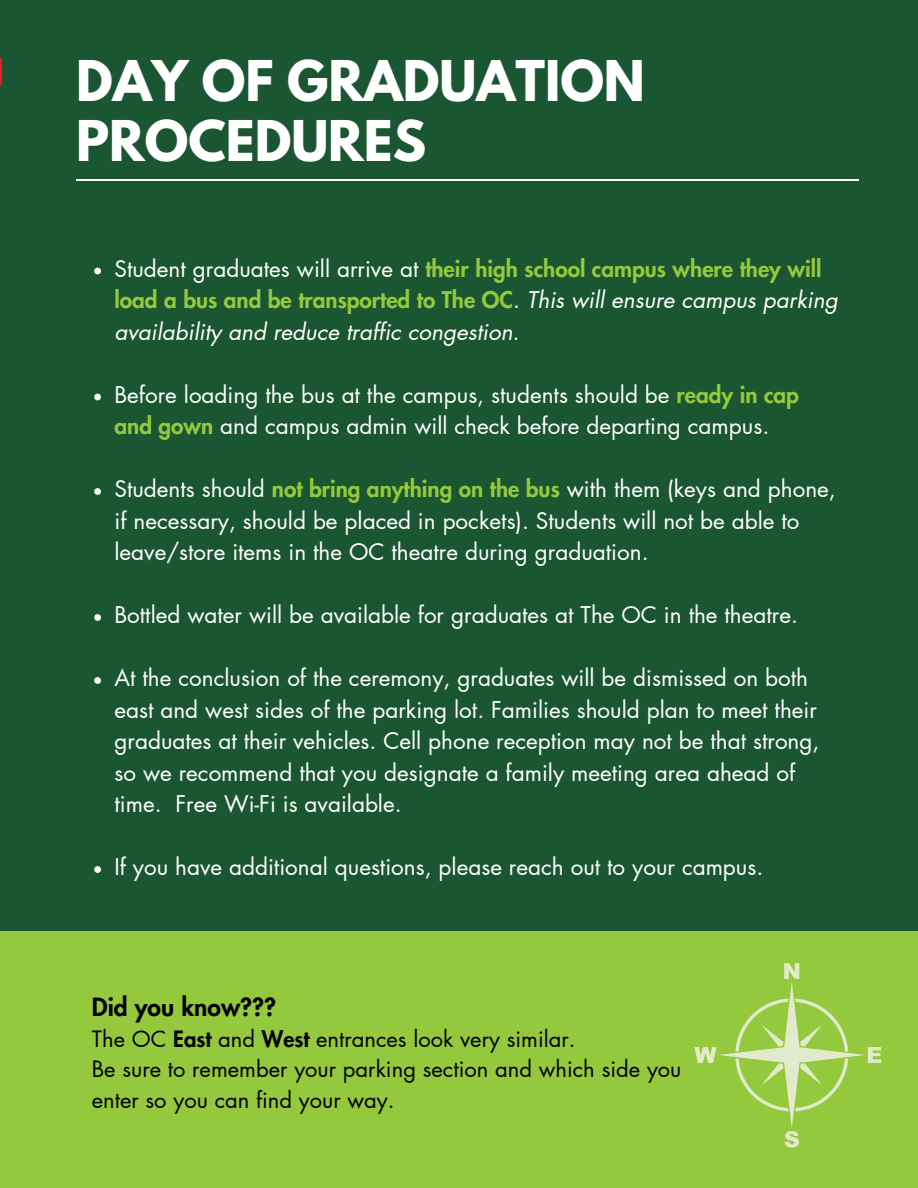
<style>
.page{position:relative;width:918px;height:1188px;background:#1b5632}
.page>*{position:absolute;margin:0;border:0;box-sizing:border-box;transform-origin:0 0}
.t1{font:700 49.8px/59.7px "League Spartan";color:#fff}
.t2{font:800 24.6px "Futura LT Pro";color:#000}
.t3{font:22.5px/31.5px "Futura LT Pro";color:#fff}
.t4{font:italic 22.5px/31.5px "Futura LT Pro";color:#fff}
.t5{font:21.9px "Futura LT Pro";color:#000}
.s1{font-style:normal}
.s2{font-weight:800;font-style:normal;color:#95c93d}
.s3{font-weight:800;color:#95c93d}
.s4{font-weight:800}
</style>
<div class="page">
<svg style="left:0;top:58px;width:1px;height:27px"></svg>
<hr style="left:76px;top:179px;width:783px;height:2px;background:#fff">
<svg style="left:94px;top:268px;width:7px;height:6px"></svg>
<svg style="left:94px;top:394px;width:7px;height:6px"></svg>
<svg style="left:94px;top:488px;width:7px;height:7px"></svg>
<svg style="left:94px;top:614px;width:7px;height:7px"></svg>
<svg style="left:94px;top:677px;width:7px;height:7px"></svg>
<svg style="left:94px;top:866px;width:7px;height:7px"></svg>
<div style="left:0;top:931px;width:918px;height:257px;background:#95c93d"></div>
<svg style="left:694px;top:963px;width:187px;height:184px"></svg>
<p class="t1" style="left:76px;top:57px;width:570px">DAY OF GRADUATION<br>PROCEDURES</p>
<h1 class="t4" style="left:114px;top:254px;width:725px"><span class="s1">Student graduates will arrive at</span> <span class="s2">their high school campus where they will load a bus and be transported to The OC</span><span class="s1">.</span> This will ensure campus parking availability and reduce traffic congestion.</h1>
<p class="t3" style="left:114px;top:380px;width:686px">Before loading the bus at the campus, students should be <span class="s3">ready in cap and gown</span> and campus admin will check before departing campus.</p>
<p class="t3" style="left:114px;top:474px;width:723px">Students should <span class="s3">not bring anything on the bus</span> with them (keys and phone, if necessary, should be placed in pockets). Students will not be able to leave/store items in the OC theatre during graduation.</p>
<p class="t3" style="left:114px;top:600px;width:685px">Bottled water will be available for graduates at The OC in the theatre.</p>
<p class="t3" style="left:114px;top:663px;width:707px">At the conclusion of the ceremony, graduates will be dismissed on both east and west sides of the parking lot. Families should plan to meet their graduates at their vehicles. Cell phone reception may not be that strong, so we recommend that you designate a family meeting area ahead of time. Free Wi-Fi is available.</p>
<p class="t3" style="left:114px;top:852px;width:650px">If you have additional questions, please reach out to your campus.</p>
<p class="t2" style="left:92px;top:996px;width:186px">Did you know???</p>
<p class="t5" style="left:92px;top:1029px;width:485px">The OC <span class="s4">East</span> and <span class="s4">West</span> entrances look very similar.</p>
<p class="t5" style="left:92px;top:1059px;width:591px">Be sure to remember your parking section and which side you</p>
<p class="t5" style="left:92px;top:1089px;width:304px">enter so you can find your way.</p>
</div>
